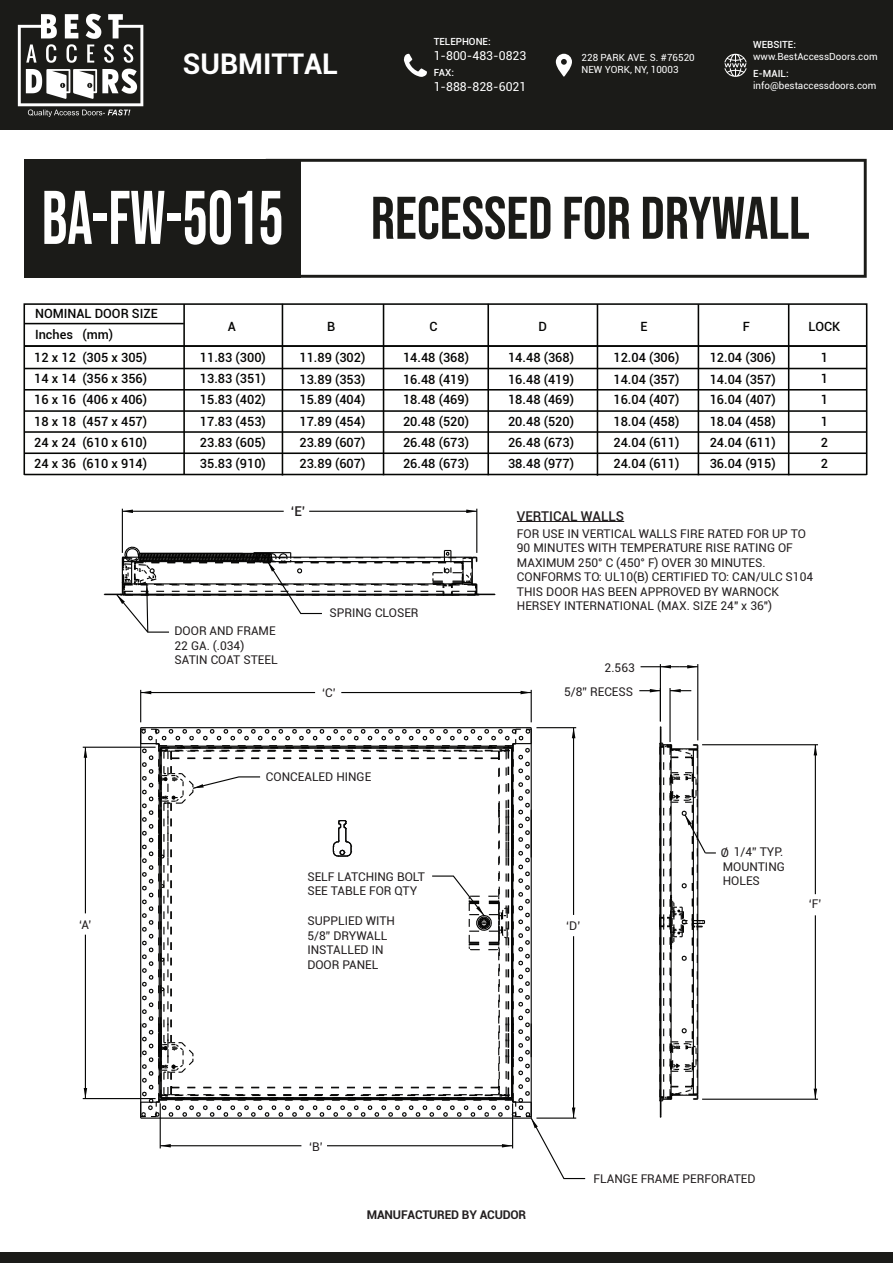
<style>
.page{position:relative;width:893px;height:1263px;background:#fff}
.page>*{position:absolute;margin:0;border:0;box-sizing:border-box;transform-origin:0 0}
.t1{font:60px "Bebas Neue";color:#1b1b18}
.t2{font:700 28.5px "Roboto";color:#fff}
.t3{font:500 13.5px "Roboto";color:#231f20}
.t4{font:500 12.75px/20.7px "Roboto";color:#050504}
.t5{font:12.3px "Roboto";color:#fff}
.t6{font:12px/14.4px "Roboto";color:#231f20}
.t7{font:700 12px "Roboto";letter-spacing:-.015em;color:#231f20}
.t8{font:9.9px/11.9px "Roboto";color:#fff}
.t9{font:500 9.9px "Roboto";color:#fff}
.s1{font-size:75.75px;color:#fff}
</style>
<div class="page">
<div style="left:0;top:0;width:893px;height:130px;background:#1b1b18"></div>
<div style="left:0;top:1252px;width:893px;height:11px;background:#1b1b18"></div>
<div style="left:24px;top:159px;width:277px;height:119px;background:#1b1b18"></div>
<svg style="left:301px;top:159px;width:566px;height:119px"></svg>
<svg style="left:23px;top:303px;width:845px;height:173px"></svg>
<hr style="left:517px;top:521px;width:107px;height:1px;background:#231f20">
<hr style="left:122px;top:509px;width:1px;height:44px;background:#050504">
<hr style="left:476px;top:509px;width:1px;height:44px;background:#050504">
<hr style="left:122px;top:511px;width:162px;height:1px;background:#050504">
<svg style="left:122px;top:510px;width:11px;height:3px"></svg>
<hr style="left:309px;top:511px;width:168px;height:1px;background:#050504">
<svg style="left:466px;top:510px;width:11px;height:3px"></svg>
<svg style="left:104px;top:546px;width:391px;height:87px"></svg>
<hr style="left:141px;top:727px;width:390px;height:1px;background:#050504">
<hr style="left:83px;top:747px;width:73px;height:1px;background:#050504">
<hr style="left:83px;top:1098px;width:73px;height:1px;background:#050504">
<hr style="left:85px;top:747px;width:1px;height:166px;background:#050504">
<svg style="left:84px;top:747px;width:3px;height:11px"></svg>
<hr style="left:85px;top:935px;width:1px;height:163px;background:#050504">
<svg style="left:84px;top:1088px;width:3px;height:10px"></svg>
<hr style="left:140px;top:690px;width:1px;height:32px;background:#050504">
<hr style="left:531px;top:690px;width:1px;height:32px;background:#050504">
<hr style="left:141px;top:692px;width:174px;height:1px;background:#050504">
<svg style="left:141px;top:691px;width:10px;height:3px"></svg>
<hr style="left:341px;top:692px;width:190px;height:1px;background:#050504">
<svg style="left:520px;top:691px;width:11px;height:3px"></svg>
<hr style="left:536px;top:727px;width:40px;height:1px;background:#050504">
<svg style="left:140px;top:728px;width:446px;height:452px"></svg>
<hr style="left:702px;top:744px;width:116px;height:1px;background:#050504">
<hr style="left:702px;top:1098px;width:116px;height:2px;background:#050504">
<hr style="left:815px;top:745px;width:1px;height:149px;background:#050504">
<svg style="left:814px;top:745px;width:3px;height:10px"></svg>
<hr style="left:815px;top:915px;width:1px;height:184px;background:#050504">
<svg style="left:814px;top:1088px;width:3px;height:11px"></svg>
<hr style="left:660px;top:664px;width:1px;height:57px;background:#050504">
<hr style="left:697px;top:664px;width:1px;height:76px;background:#050504">
<svg style="left:641px;top:665px;width:57px;height:3px"></svg>
<hr style="left:669px;top:688px;width:2px;height:54px;background:#050504">
<svg style="left:639px;top:689px;width:21px;height:3px"></svg>
<svg style="left:670px;top:689px;width:21px;height:3px"></svg>
<svg style="left:659px;top:726px;width:57px;height:392px"></svg>
<img style="left:17px;top:13px;width:127px;height:104px">
<svg style="left:556px;top:54px;width:16px;height:23px"></svg>
<svg style="left:404px;top:54px;width:23px;height:23px"></svg>
<svg style="left:724px;top:53px;width:23px;height:24px"></svg>
<h2 class="t2" style="left:183px;top:44px;width:157px">SUBMITTAL</h2>
<p class="t9" style="left:434px;top:35px;width:59px">TELEPHONE:</p>
<p class="t5" style="left:434px;top:47px;width:94px">1-800-483-0823</p>
<p class="t9" style="left:434px;top:66px;width:22px">FAX:</p>
<p class="t5" style="left:434px;top:78px;width:94px">1-888-828-6021</p>
<p class="t8" style="left:582px;top:52px;width:115px">228 PARK AVE. S. #76520<br>NEW YORK, NY, 10003</p>
<p class="t9" style="left:753px;top:38px;width:44px">WEBSITE:</p>
<p class="t8" style="left:753px;top:50px;width:126px">www.BestAccessDoors.com</p>
<p class="t9" style="left:753px;top:67px;width:37px">E-MAIL:</p>
<p class="t8" style="left:753px;top:79px;width:125px">info@bestaccessdoors.com</p>
<h1 class="t1" style="left:42px;top:184px;width:769px"><span class="s1">BA-fW-5015</span> RECESSED FOR DRYWALL</h1>
<p class="t4" style="left:35px;top:303px;width:124px">NOMINAL DOOR SIZE<br>Inches (mm)</p>
<p class="t4" style="left:34px;top:346px;width:114px">12 x 12 (305 x 305)</p>
<p class="t4" style="left:228px;top:316px;width:10px">A</p>
<p class="t4" style="left:200px;top:346px;width:67px">11.83 (300)</p>
<p class="t4" style="left:327px;top:316px;width:10px">B</p>
<p class="t4" style="left:429px;top:316px;width:10px">C</p>
<p class="t4" style="left:538px;top:315px;width:10px">D</p>
<p class="t4" style="left:640px;top:316px;width:9px">E</p>
<p class="t4" style="left:743px;top:316px;width:9px">F</p>
<p class="t4" style="left:808px;top:316px;width:33px">LOCK</p>
<p class="t4" style="left:821px;top:346px;width:9px">1</p>
<p class="t4" style="left:299px;top:346px;width:67px">11.89 (302)</p>
<p class="t4" style="left:403px;top:346px;width:67px">14.48 (368)</p>
<p class="t4" style="left:508px;top:346px;width:67px">14.48 (368)</p>
<p class="t4" style="left:613px;top:346px;width:67px">12.04 (306)</p>
<p class="t4" style="left:710px;top:346px;width:67px">12.04 (306)</p>
<p class="t4" style="left:34px;top:368px;width:114px">14 x 14 (356 x 356)</p>
<p class="t4" style="left:821px;top:368px;width:9px">1</p>
<p class="t4" style="left:200px;top:368px;width:67px">13.83 (351)</p>
<p class="t4" style="left:299px;top:368px;width:67px">13.89 (353)</p>
<p class="t4" style="left:403px;top:368px;width:67px">16.48 (419)</p>
<p class="t4" style="left:508px;top:368px;width:67px">16.48 (419)</p>
<p class="t4" style="left:613px;top:368px;width:67px">14.04 (357)</p>
<p class="t4" style="left:710px;top:368px;width:67px">14.04 (357)</p>
<p class="t4" style="left:200px;top:389px;width:67px">15.83 (402)</p>
<p class="t4" style="left:821px;top:389px;width:9px">1</p>
<p class="t4" style="left:34px;top:389px;width:114px">16 x 16 (406 x 406)</p>
<p class="t4" style="left:299px;top:389px;width:67px">15.89 (404)</p>
<p class="t4" style="left:299px;top:431px;width:67px">23.89 (607)</p>
<p class="t4" style="left:403px;top:389px;width:67px">18.48 (469)</p>
<p class="t4" style="left:403px;top:431px;width:67px">26.48 (673)</p>
<p class="t4" style="left:508px;top:389px;width:67px">18.48 (469)</p>
<p class="t4" style="left:508px;top:431px;width:67px">26.48 (673)</p>
<p class="t4" style="left:613px;top:389px;width:67px">16.04 (407)</p>
<p class="t4" style="left:613px;top:431px;width:67px">24.04 (611)</p>
<p class="t4" style="left:710px;top:389px;width:67px">16.04 (407)</p>
<p class="t4" style="left:34px;top:411px;width:114px">18 x 18 (457 x 457)</p>
<p class="t4" style="left:821px;top:411px;width:9px">1</p>
<p class="t4" style="left:200px;top:431px;width:67px">23.83 (605)</p>
<p class="t4" style="left:200px;top:411px;width:67px">17.83 (453)</p>
<p class="t4" style="left:299px;top:411px;width:67px">17.89 (454)</p>
<p class="t4" style="left:403px;top:411px;width:67px">20.48 (520)</p>
<p class="t4" style="left:508px;top:411px;width:67px">20.48 (520)</p>
<p class="t4" style="left:613px;top:411px;width:67px">18.04 (458)</p>
<p class="t4" style="left:710px;top:411px;width:67px">18.04 (458)</p>
<p class="t4" style="left:34px;top:431px;width:114px">24 x 24 (610 x 610)</p>
<p class="t4" style="left:710px;top:431px;width:67px">24.04 (611)</p>
<p class="t4" style="left:821px;top:431px;width:9px">2</p>
<p class="t4" style="left:34px;top:453px;width:114px">24 x 36 (610 x 914)</p>
<p class="t4" style="left:200px;top:453px;width:67px">35.83 (910)</p>
<p class="t4" style="left:299px;top:453px;width:67px">23.89 (607)</p>
<p class="t4" style="left:403px;top:453px;width:67px">26.48 (673)</p>
<p class="t4" style="left:508px;top:453px;width:67px">38.48 (977)</p>
<p class="t4" style="left:613px;top:453px;width:67px">24.04 (611)</p>
<p class="t4" style="left:710px;top:453px;width:67px">36.04 (915)</p>
<p class="t4" style="left:821px;top:453px;width:9px">2</p>
<p class="t3" style="left:291px;top:502px;width:16px">‘E’</p>
<p class="t6" style="left:174px;top:623px;width:105px">DOOR AND FRAME<br>22 GA. (.034)<br>SATIN COAT STEEL</p>
<p class="t6" style="left:329px;top:605px;width:91px">SPRING CLOSER</p>
<p class="t6" style="left:322px;top:685px;width:15px">‘C’</p>
<p class="t6" style="left:266px;top:769px;width:107px">CONCEALED HINGE</p>
<p class="t3" style="left:517px;top:506px;width:109px">VERTICAL WALLS</p>
<p class="t6" style="left:517px;top:526px;width:298px">FOR USE IN VERTICAL WALLS FIRE RATED FOR UP TO 90 MINUTES WITH TEMPERATURE RISE RATING OF MAXIMUM 250° C (450° F) OVER 30 MINUTES.<br>CONFORMS TO: UL10(B) CERTIFIED TO: CAN/ULC S104<br>THIS DOOR HAS BEEN APPROVED BY WARNOCK HERSEY INTERNATIONAL (MAX. SIZE 24" x 36")</p>
<p class="t6" style="left:564px;top:655px;width:72px;line-height:24.2px;text-align:right">2.563<br>5/8” RECESS</p>
<p class="t6" style="left:307px;top:869px;width:119px">SELF LATCHING BOLT<br>SEE TABLE FOR QTY</p>
<p class="t6" style="left:307px;top:913px;width:89px">SUPPLIED WITH<br>5/8” DRYWALL<br>INSTALLED IN<br>DOOR PANEL</p>
<p class="t6" style="left:79px;top:917px;width:14px">‘A’</p>
<p class="t6" style="left:566px;top:918px;width:16px">‘D’</p>
<p class="t6" style="left:721px;top:844px;width:66px;text-align:justify">O/ 1/4” TYP.<br>MOUNTING HOLES</p>
<p class="t6" style="left:809px;top:896px;width:14px">‘F’</p>
<p class="t6" style="left:309px;top:1139px;width:15px">‘B’</p>
<p class="t7" style="left:367px;top:1206px;width:161px">MANUFACTURED BY ACUDOR</p>
<p class="t6" style="left:594px;top:1170px;width:164px">FLANGE FRAME PERFORATED</p>
</div>
